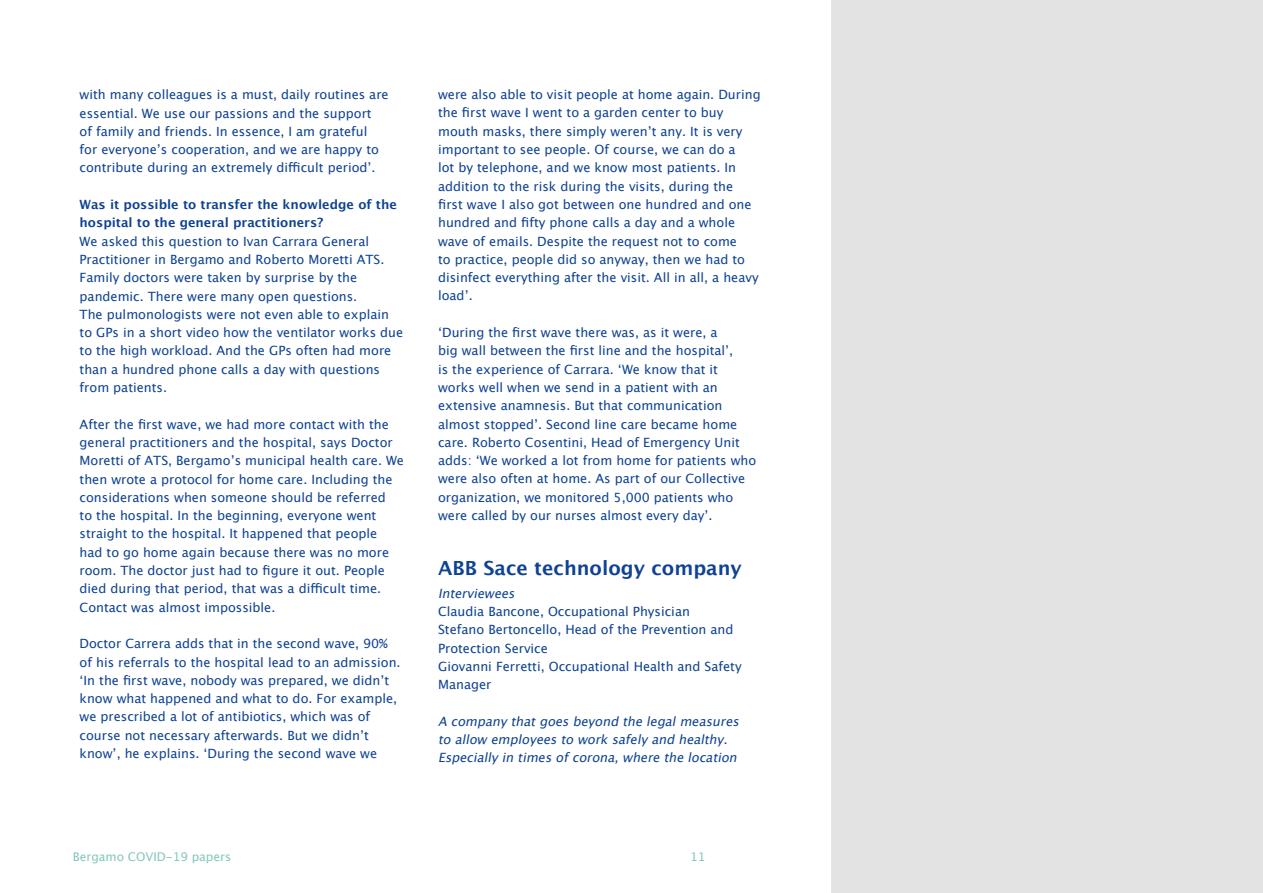
<style>
.page{position:relative;width:1263px;height:893px;background:#fff}
.page>*{position:absolute;margin:0;border:0;box-sizing:border-box;transform-origin:0 0}
.t1{font:700 19.5px "Lucida Grande";color:#0f4292}
.t2{font:12.75px/18.3px "Lucida Grande";color:#0f4292}
.t3{font:italic 12.75px/18.3px "Lucida Grande";color:#0f4292}
.t4{font:700 12.75px/18.3px "Lucida Grande";color:#0f4292}
.t5{font:12px "Lucida Grande";color:#83c8bb}
</style>
<div class="page">
<div style="left:831px;top:0;width:432px;height:893px;background:#e3e3e3"></div>
<p class="t2" style="left:80px;top:86px;width:311px">with many colleagues is a must, daily routines are essential. We use our passions and the support<br>of family and friends. In essence, I am grateful<br>for everyone’s cooperation, and we are happy to contribute during an extremely difficult period’.</p>
<p class="t4" style="left:80px;top:195px;width:319px">Was it possible to transfer the knowledge of the hospital to the general practitioners?</p>
<p class="t2" style="left:80px;top:232px;width:325px">We asked this question to Ivan Carrara General Practitioner in Bergamo and Roberto Moretti ATS.<br>Family doctors were taken by surprise by the pandemic. There were many open questions.<br>The pulmonologists were not even able to explain to GPs in a short video how the ventilator works due to the high workload. And the GPs often had more than a hundred phone calls a day with questions from patients.</p>
<p class="t2" style="left:80px;top:415px;width:326px">After the first wave, we had more contact with the general practitioners and the hospital, says Doctor Moretti of ATS, Bergamo’s municipal health care. We then wrote a protocol for home care. Including the considerations when someone should be referred<br>to the hospital. In the beginning, everyone went straight to the hospital. It happened that people<br>had to go home again because there was no more room. The doctor just had to figure it out. People died during that period, that was a difficult time.<br>Contact was almost impossible.</p>
<p class="t2" style="left:80px;top:635px;width:322px">Doctor Carrera adds that in the second wave, 90% of his referrals to the hospital lead to an admission. ‘In the first wave, nobody was prepared, we didn’t know what happened and what to do. For example, we prescribed a lot of antibiotics, which was of course not necessary afterwards. But we didn’t know’, he explains. ‘During the second wave we</p>
<p class="t2" style="left:438px;top:86px;width:324px">were also able to visit people at home again. During the first wave I went to a garden center to buy mouth masks, there simply weren’t any. It is very important to see people. Of course, we can do a<br>lot by telephone, and we know most patients. In addition to the risk during the visits, during the first wave I also got between one hundred and one hundred and fifty phone calls a day and a whole wave of emails. Despite the request not to come<br>to practice, people did so anyway, then we had to disinfect everything after the visit. All in all, a heavy load’.</p>
<p class="t2" style="left:438px;top:323px;width:320px">‘During the first wave there was, as it were, a<br>big wall between the first line and the hospital’,<br>is the experience of Carrara. ‘We know that it works well when we send in a patient with an extensive anamnesis. But that communication almost stopped’. Second line care became home care. Roberto Cosentini, Head of Emergency Unit adds: ‘We worked a lot from home for patients who were also often at home. As part of our Collective organization, we monitored 5,000 patients who were called by our nurses almost every day’.</p>
<h1 class="t1" style="left:438px;top:552px;width:305px">ABB Sace technology company</h1>
<p class="t3" style="left:438px;top:584px;width:82px">Interviewees</p>
<p class="t2" style="left:438px;top:602px;width:305px">Claudia Bancone, Occupational Physician<br>Stefano Bertoncello, Head of the Prevention and Protection Service<br>Giovanni Ferretti, Occupational Health and Safety Manager</p>
<p class="t3" style="left:438px;top:712px;width:307px">A companythatgoesbeyond thelegalmeasures toallow employeestoworksafelyand healthy.<br>Especiallyintimesofcorona,wherethelocation</p>
<p class="t5" style="left:73px;top:850px;width:160px">Bergamo COVID-19 papers</p>
<p class="t5" style="left:690px;top:850px;width:17px">11</p>
</div>
